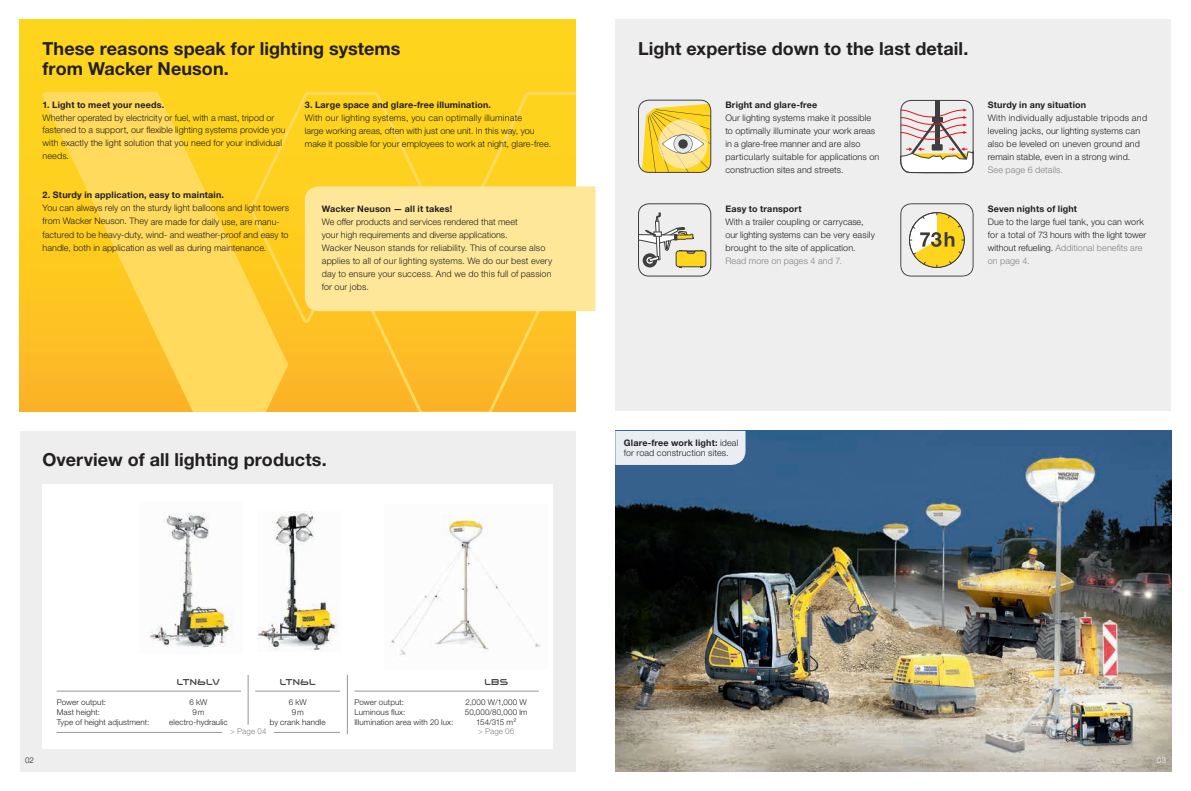
<style>
.page{position:relative;width:1191px;height:791px;background:#fff}
.page>*{position:absolute;margin:0;border:0;box-sizing:border-box;transform-origin:0 0}
.t1{font:700 18px/20px "Helvetica Neue LTW1 G";letter-spacing:.005em;color:#231f20}
.t2{font:300 9px/13px "Helvetica Neue LTW1 G";letter-spacing:.005em;color:#231f20}
.t3{font:700 9px "Helvetica Neue LTW1 G";letter-spacing:.02em;color:#231f20}
.t4{font:300 9px "Helvetica Neue LTW1 G";letter-spacing:.01em;color:#808285}
.t5{font:9px "Wacker Neuson";letter-spacing:.015em;color:#3e3e3f}
.t6{font:300 8px/10px "Helvetica Neue LTW1 G";letter-spacing:.015em;color:#231f20;text-align:center}
.t7{font:300 8px "Helvetica Neue LTW1 G";letter-spacing:.015em;color:#808285}
.t8{font:300 8px "Helvetica Neue LTW1 G";color:#fff}
.s1{color:#808285}
.s2{font-weight:700}
</style>
<div class="page">
<div style="left:20px;top:431px;width:555px;height:340px;background:#eeeeef"></div>
<div style="left:43px;top:484px;width:510px;height:264px;background:#fff"></div>
<div style="left:20px;top:20px;width:555px;height:391px;background:#fed41d"></div>
<svg style="left:288px;top:91px;width:287px;height:320px"></svg>
<svg style="left:42px;top:92px;width:246px;height:319px"></svg>
<div style="left:615px;top:20px;width:556px;height:391px;background:#eeeeef"></div>
<img style="left:391px;top:515px;width:150px;height:140px">
<img style="left:257px;top:512px;width:81px;height:139px">
<img style="left:149px;top:513px;width:84px;height:135px">
<img style="left:615px;top:431px;width:556px;height:340px">
<hr style="left:347px;top:675px;width:1px;height:59px;background:#939598">
<hr style="left:248px;top:675px;width:1px;height:50px;background:#939598">
<hr style="left:255px;top:691px;width:85px;height:1px;background:#939598">
<hr style="left:57px;top:691px;width:184px;height:1px;background:#939598">
<hr style="left:57px;top:732px;width:283px;height:1px;background:#939598">
<div style="left:615px;top:431px;width:130px;height:34px;background:#eaeef3"></div>
<svg style="left:638px;top:100px;width:73px;height:73px"></svg>
<svg style="left:640px;top:212px;width:66px;height:63px"></svg>
<div style="left:638px;top:203px;width:73px;height:74px;border:1px solid #3e3e3f;border-radius:11px"></div>
<svg style="left:900px;top:203px;width:73px;height:74px"></svg>
<hr style="left:935px;top:101px;width:4px;height:45px;background:#3e3e3f">
<svg style="left:902px;top:108px;width:71px;height:65px"></svg>
<div style="left:900px;top:100px;width:73px;height:73px;border:1px solid #3e3e3f;border-radius:11px"></div>
<hr style="left:354px;top:691px;width:185px;height:1px;background:#939598">
<div style="left:305px;top:186px;width:290px;height:125px;background:#ffe79a"></div>
<div style="left:223px;top:728px;width:51px;height:6px;background:#fff"></div>
<h1 class="t1" style="left:43px;top:39px;width:359px">These reasons speak for lighting systems from Wacker Neuson.</h1>
<p class="t3" style="left:305px;top:99px;width:188px">3. Large space and glare-free illumination.</p>
<p class="t2" style="left:305px;top:111px;width:248px">With our lighting systems, you can optimally illuminate<br>large working areas, often with just one unit. In this way, you make it possible for your employees to work at night, glare-free.</p>
<p class="t3" style="left:43px;top:99px;width:123px">1. Light to meet your needs.</p>
<p class="t2" style="left:43px;top:111px;width:245px">Whether operated by electricity or fuel, with a mast, tripod or fastened to a support, our flexible lighting systems provide you with exactly the light solution that you need for your individual needs.</p>
<p class="t3" style="left:43px;top:190px;width:183px">2. Sturdy in application, easy to maintain.</p>
<p class="t2" style="left:43px;top:202px;width:248px">You can always rely on the sturdy light balloons and light towers from Wacker Neuson. They are made for daily use, are manu&shy;factured to be heavy-duty, wind- and weather-proof and easy to handle, both in application as well as during maintenance.</p>
<p class="t3" style="left:322px;top:203px;width:132px">Wacker Neuson — all it takes!</p>
<p class="t2" style="left:322px;top:215px;width:232px">We offer products and services rendered that meet<br>your high requirements and diverse applications.<br>Wacker Neuson stands for reliability. This of course also applies to all of our lighting systems. We do our best every day to ensure your success. And we do this full of passion for our jobs.</p>
<h1 class="t1" style="left:43px;top:450px;width:286px">Overview of all lighting products.</h1>
<h1 class="t1" style="left:638px;top:39px;width:332px">Light expertise down to the last detail.</h1>
<p class="t3" style="left:725px;top:99px;width:93px">Bright and glare-free</p>
<p class="t2" style="left:725px;top:111px;width:155px">Our lighting systems make it possible to optimally illuminate your work areas in a glare-free manner and are also particularly suitable for applications on construction sites and streets.</p>
<p class="t3" style="left:725px;top:203px;width:78px">Easy to transport</p>
<p class="t2" style="left:725px;top:215px;width:151px">With a trailer coupling or carrycase, our lighting systems can be very easily brought to the site of application.</p>
<p class="t4" style="left:725px;top:255px;width:118px">Read more on pages 4 and 7.</p>
<p class="t3" style="left:987px;top:99px;width:100px">Sturdy in any situation</p>
<p class="t2" style="left:987px;top:111px;width:161px">With individually adjustable tripods and leveling jacks, our lighting systems can also be leveled on uneven ground and remain stable, even in a strong wind.</p>
<p class="t4" style="left:987px;top:164px;width:77px">See page 6 details.</p>
<p class="t3" style="left:987px;top:203px;width:91px">Seven nights of light</p>
<p class="t2" style="left:987px;top:215px;width:160px">Due to the large fuel tank, you can work for a total of 73 hours with the light tower without refueling. <span class="s1">Additional benefits are on page 4.</span></p>
<p class="t2" style="left:624px;top:438px;width:116px;line-height:10px"><span class="s2">Glare-free work light:</span> ideal for road construction sites.</p>
<p class="t6" style="left:57px;top:697px;width:94px;text-align:left">Power output:<br>Mast height:<br>Type of height adjustment:</p>
<p class="t5" style="left:177px;top:677px;width:45px">LTN6LV</p>
<p class="t6" style="left:169px;top:697px;width:60px">6 kW<br>9m electro-hydraulic</p>
<p class="t5" style="left:280px;top:677px;width:37px">LTN6L</p>
<p class="t6" style="left:270px;top:697px;width:57px">6 kW<br>9m<br>by crank handle</p>
<p class="t7" style="left:230px;top:726px;width:38px">&gt; Page 04</p>
<p class="t6" style="left:354px;top:697px;width:100px;text-align:left">Power output:<br>Luminous flux:<br>Illumination area with 20 lux:</p>
<p class="t5" style="left:484px;top:677px;width:25px">LBS</p>
<p class="t6" style="left:465px;top:697px;width:64px">2,000 W/1,000 W<br>50,000/80,000 lm<br>154/315 m²</p>
<p class="t7" style="left:478px;top:726px;width:38px">&gt; Page 06</p>
<p class="t6" style="left:25px;top:755px;width:10px">02</p>
<p class="t8" style="left:1157px;top:755px;width:10px">03</p>
</div>
